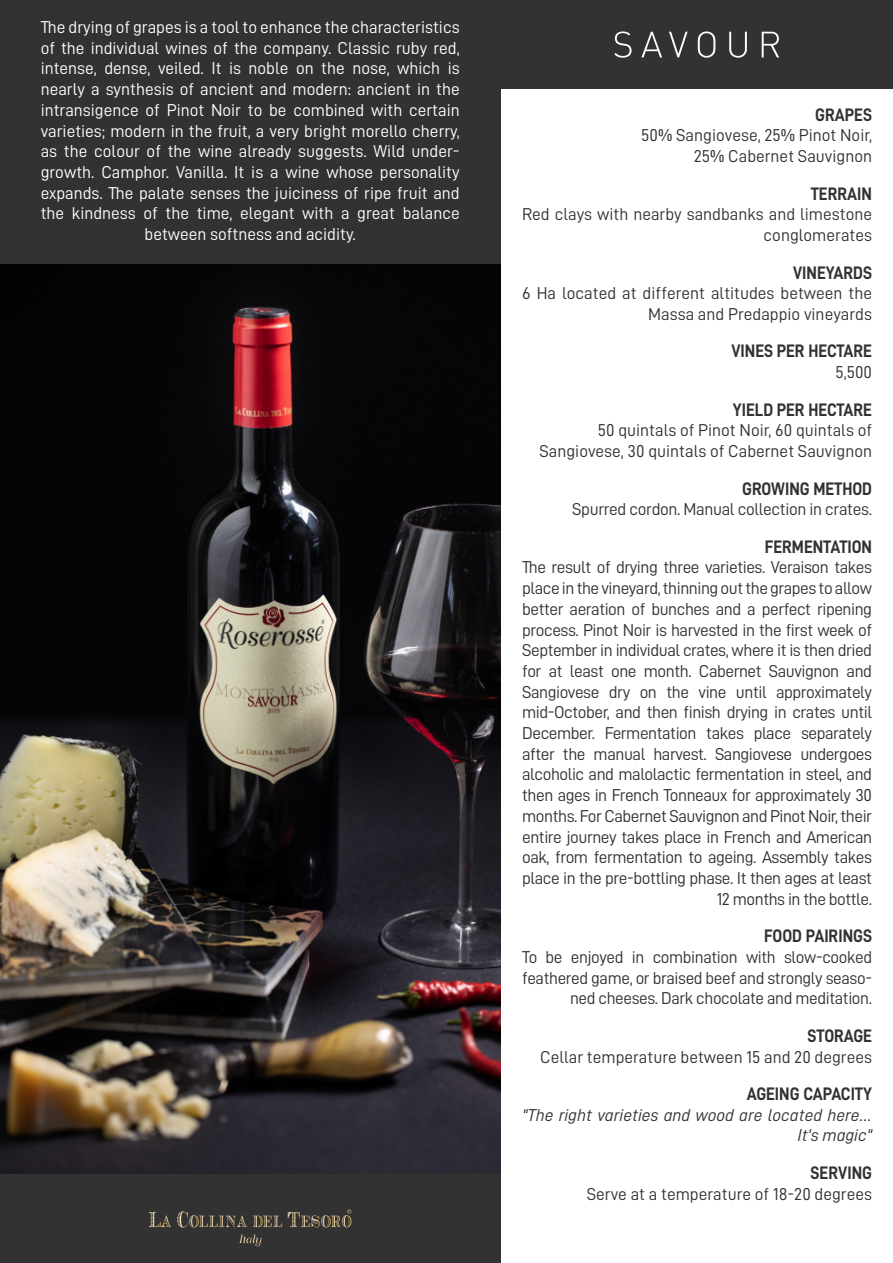
<style>
.page{position:relative;width:893px;height:1263px;background:#fff}
.page>*{position:absolute;margin:0;border:0;box-sizing:border-box;transform-origin:0 0}
.t1{font:18.15px "D DIN Bold";color:#323232;scale:.91 1}
.t2{font:17.25px/20.7px "D DIN";letter-spacing:-.025em;color:#323232;text-align:right}
.t3{font:17.25px/20.7px "D DIN";color:#fff;text-align:center}
.t4{font:17.25px/20.7px "D DIN";color:#323232;text-align:right}
.t5{font:17.25px/20.7px "D DIN Italic";color:#323232;text-align:right}
</style>
<div class="page">
<img style="left:0;top:263px;width:500px;height:911px">
<div style="left:0;top:0;width:500px;height:263px;background:#323232"></div>
<div style="left:500px;top:0;width:393px;height:89px;background:#323232"></div>
<div style="left:0;top:1174px;width:500px;height:89px;background:#323232"></div>
<svg style="left:149px;top:1211px;width:98px;height:16px"></svg>
<svg style="left:253px;top:1216px;width:29px;height:11px"></svg>
<svg style="left:288px;top:1209px;width:64px;height:18px"></svg>
<svg style="left:239px;top:1234px;width:23px;height:12px"></svg>
<svg style="left:614px;top:31px;width:18px;height:27px"></svg>
<svg style="left:641px;top:32px;width:21px;height:25px"></svg>
<svg style="left:669px;top:32px;width:19px;height:25px"></svg>
<svg style="left:698px;top:31px;width:17px;height:27px"></svg>
<svg style="left:729px;top:32px;width:18px;height:26px"></svg>
<svg style="left:762px;top:32px;width:17px;height:25px"></svg>
<p class="t3" style="left:41px;top:16px;width:421px">The drying of grapes is a tool to enhance the characteristics of the individual wines of the company. Classic ruby red, intense, dense, veiled. It is noble on the nose, which is nearly a synthesis of ancient and modern: ancient in the intransigence of Pinot Noir to be combined with certain varieties; modern in the fruit, a very bright morello cherry, as the colour of the wine already suggests. Wild under&shy;growth. Camphor. Vanilla. It is a wine whose personality expands. The palate senses the juiciness of ripe fruit and the kindness of the time, elegant with a great balance between softness and acidity.</p>
<p class="t1" style="left:815px;top:104px;width:64px">GRAPES</p>
<p class="t4" style="left:641px;top:125px;width:232px">50% Sangiovese, 25% Pinot Noir,<br>25% Cabernet Sauvignon</p>
<p class="t1" style="left:811px;top:183px;width:69px">TERRAIN</p>
<p class="t4" style="left:522px;top:204px;width:351px">Red clays with nearby sandbanks and limestone conglomerates</p>
<p class="t1" style="left:793px;top:262px;width:88px">VINEYARDS</p>
<p class="t4" style="left:522px;top:283px;width:351px">6 Ha located at different altitudes between the<br>Massa and Predappio vineyards</p>
<p class="t1" style="left:731px;top:341px;width:156px">VINES PER HECTARE</p>
<p class="t2" style="left:835px;top:361px;width:38px">5,500</p>
<p class="t1" style="left:733px;top:399px;width:155px">YIELD PER HECTARE</p>
<p class="t4" style="left:539px;top:420px;width:334px">50 quintals of Pinot Noir, 60 quintals of<br>Sangiovese, 30 quintals of Cabernet Sauvignon</p>
<p class="t1" style="left:742px;top:478px;width:144px">GROWING METHOD</p>
<p class="t2" style="left:572px;top:499px;width:301px">Spurred cordon. Manual collection in crates.</p>
<p class="t1" style="left:765px;top:536px;width:119px">FERMENTATION</p>
<p class="t2" style="left:522px;top:557px;width:351px">The result of drying three varieties. Veraison takes place in the vineyard, thinning out the grapes to allow better aeration of bunches and a perfect ripening process. Pinot Noir is harvested in the first week of September in individual crates, where it is then dried for at least one month. Cabernet Sauvignon and Sangiovese dry on the vine until approximately mid-October, and then finish drying in crates until December. Fermentation takes place separately after the manual harvest. Sangiovese undergoes alcoholic and malolactic fermentation in steel, and then ages in French Tonneaux for approximately 30 months. For Cabernet Sauvignon and Pinot Noir, their entire journey takes place in French and American oak, from fermentation to ageing. Assembly takes place in the pre-bottling phase. It then ages at least 12 months in the bottle.</p>
<p class="t1" style="left:764px;top:926px;width:120px">FOOD PAIRINGS</p>
<p class="t2" style="left:522px;top:946px;width:351px">To be enjoyed in combination with slow-cooked feathered game, or braised beef and strongly seaso&shy;ned cheeses. Dark chocolate and meditation.</p>
<p class="t1" style="left:808px;top:1025px;width:72px">STORAGE</p>
<p class="t4" style="left:540px;top:1046px;width:333px">Cellar temperature between 15 and 20 degrees</p>
<p class="t1" style="left:747px;top:1084px;width:139px">AGEING CAPACITY</p>
<p class="t5" style="left:522px;top:1104px;width:351px">"The right varieties and wood are located here...<br>It's magic"</p>
<p class="t1" style="left:810px;top:1162px;width:69px">SERVING</p>
<p class="t4" style="left:587px;top:1183px;width:287px">Serve at a temperature of 18-20 degrees</p>
</div>
